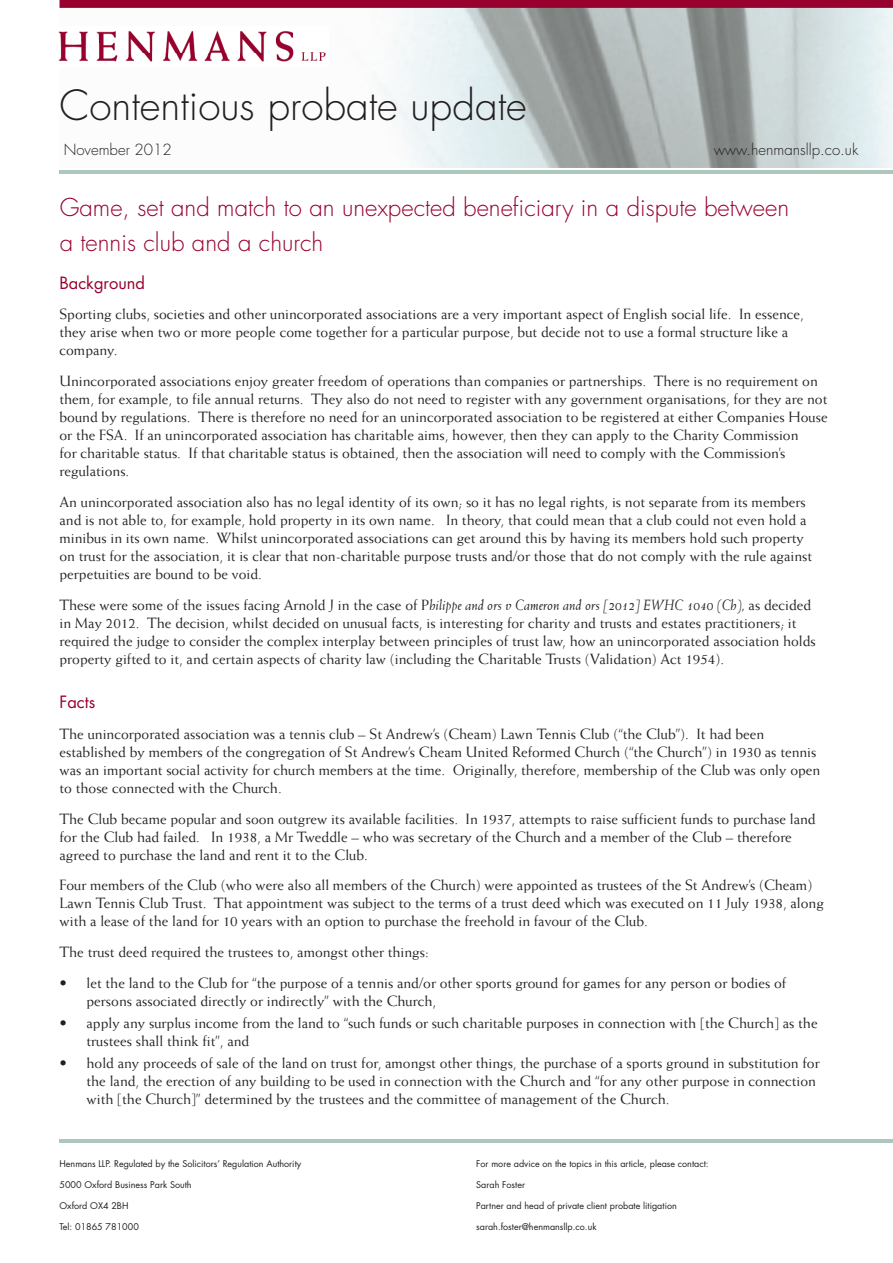
<style>
.page{position:relative;width:893px;height:1263px;background:#fff}
.page>*{position:absolute;margin:0;border:0;box-sizing:border-box;transform-origin:0 0}
.Newsletter_title{font:300 40.5px "Futura";color:#231f20}
.Article_title_style{font:300 24px/34.5px "Futura";color:#98012d}
.heading_2_-_red__b{font:16.5px "Futura";color:#98012d}
.Article_text{font:16.5px "Futura";color:#98012d}
.Article_text-2{font:15px/18px "Weiss";color:#231f20}
.Date_style{font:300 15px "Futura";color:#231f20}
.Newsletter_footer{font:9px "Futura";color:#231f20}
.s1{font-style:italic}
</style>
<div class="page">
<img style="left:377px;top:8px;width:516px;height:160px">
<div style="left:60px;top:1px;width:833px;height:6px;background:#98012d"></div>
<div style="left:60px;top:0;width:833px;height:8px;border:2px solid #98012d"></div>
<hr style="left:60px;top:170px;width:833px;height:3px;background:#adc7bc">
<hr style="left:60px;top:1140px;width:833px;height:3px;background:#adc7bc">
<img style="left:58px;top:31px;width:268px;height:31px">
<p class="Newsletter_title" style="left:60px;top:81px;width:469px">Contentious probate update</p>
<p class="Date_style" style="left:64px;top:140px;width:109px">November 2012</p>
<p class="Date_style" style="left:714px;top:140px;width:146px">www.henmansllp.co.uk</p>
<p class="Article_title_style" style="left:60px;top:191px;width:731px">Game, set and match to an unexpected beneficiary in a dispute between a tennis club and a church</p>
<p class="heading_2_-_red__b" style="left:60px;top:272px;width:87px">Background</p>
<p class="Article_text-2" style="left:60px;top:305px;width:746px">Sporting clubs, societies and other unincorporated associations are a very important aspect of English social life. In essence, they arise when two or more people come together for a particular purpose, but decide not to use a formal structure like a company.</p>
<p class="Article_text-2" style="left:60px;top:372px;width:770px">Unincorporated associations enjoy greater freedom of operations than companies or partnerships. There is no requirement on them, for example, to file annual returns. They also do not need to register with any government organisations, for they are not bound by regulations. There is therefore no need for an unincorporated association to be registered at either Companies House or the FSA. If an unincorporated association has charitable aims, however, then they can apply to the Charity Commission<br>for charitable status. If that charitable status is obtained, then the association will need to comply with the Commission’s regulations.</p>
<p class="Article_text-2" style="left:60px;top:492px;width:754px">An unincorporated association also has no legal identity of its own; so it has no legal rights, is not separate from its members and is not able to, for example, hold property in its own name. In theory, that could mean that a club could not even hold a minibus in its own name. Whilst unincorporated associations can get around this by having its members hold such property on trust for the association, it is clear that non-charitable purpose trusts and/or those that do not comply with the rule against perpetuities are bound to be void.</p>
<p class="Article_text-2" style="left:60px;top:595px;width:758px">These were some of the issues facing Arnold J in the case of P<span class="s1">hilippe and ors v Cameron and ors [2012] EWHC 1040 (Ch),</span> as decided in May 2012. The decision, whilst decided on unusual facts, is interesting for charity and trusts and estates practitioners; it required the judge to consider the complex interplay between principles of trust law, how an unincorporated association holds property gifted to it, and certain aspects of charity law (including the Charitable Trusts (Validation) Act 1954).</p>
<p class="Article_text" style="left:60px;top:691px;width:37px">Facts</p>
<p class="Article_text-2" style="left:60px;top:724px;width:762px">The unincorporated association was a tennis club – St Andrew’s (Cheam) Lawn Tennis Club (“the Club”). It had been established by members of the congregation of St Andrew’s Cheam United Reformed Church (“the Church”) in 1930 as tennis was an important social activity for church members at the time. Originally, therefore, membership of the Club was only open to those connected with the Church.</p>
<p class="Article_text-2" style="left:60px;top:809px;width:758px">The Club became popular and soon outgrew its available facilities. In 1937, attempts to raise sufficient funds to purchase land for the Club had failed. In 1938, a Mr Tweddle – who was secretary of the Church and a member of the Club – therefore agreed to purchase the land and rent it to the Club.</p>
<p class="Article_text-2" style="left:60px;top:876px;width:766px">Four members of the Club (who were also all members of the Church) were appointed as trustees of the St Andrew’s (Cheam)<br>Lawn Tennis Club Trust. That appointment was subject to the terms of a trust deed which was executed on 11 July 1938, along with a lease of the land for 10 years with an option to purchase the freehold in favour of the Club.</p>
<p class="Article_text-2" style="left:60px;top:943px;width:371px">The trust deed required the trustees to, amongst other things:</p>
<p class="Article_text-2" style="left:87px;top:974px;width:701px;text-indent:-27px">• let the land to the Club for “the purpose of a tennis and/or other sports ground for games for any person or bodies of persons associated directly or indirectly” with the Church,</p>
<p class="Article_text-2" style="left:87px;top:1014px;width:733px;text-indent:-27px">• apply any surplus income from the land to “such funds or such charitable purposes in connection with [the Church] as the trustees shall think fit”, and</p>
<p class="Article_text-2" style="left:87px;top:1054px;width:735px;text-indent:-27px">• hold any proceeds of sale of the land on trust for, amongst other things, the purchase of a sports ground in substitution for the land, the erection of any building to be used in connection with the Church and “for any other purpose in connection with [the Church]” determined by the trustees and the committee of management of the Church.</p>
<p class="Newsletter_footer" style="left:60px;top:1158px;width:243px">Henmans LLP. Regulated by the Solicitors’ Regulation Authority</p>
<p class="Newsletter_footer" style="left:60px;top:1178px;width:134px">5000 Oxford Business Park South</p>
<p class="Newsletter_footer" style="left:60px;top:1199px;width:70px">Oxford OX4 2BH</p>
<p class="Newsletter_footer" style="left:60px;top:1220px;width:81px">Tel: 01865 781000</p>
<p class="Newsletter_footer" style="left:476px;top:1158px;width:234px">For more advice on the topics in this article, please contact:</p>
<p class="Newsletter_footer" style="left:476px;top:1179px;width:50px">Sarah Foster</p>
<p class="Newsletter_footer" style="left:476px;top:1200px;width:202px">Partner and head of private client probate litigation</p>
<p class="Newsletter_footer" style="left:476px;top:1221px;width:122px">sarah.foster@henmansllp.co.uk</p>
</div>
